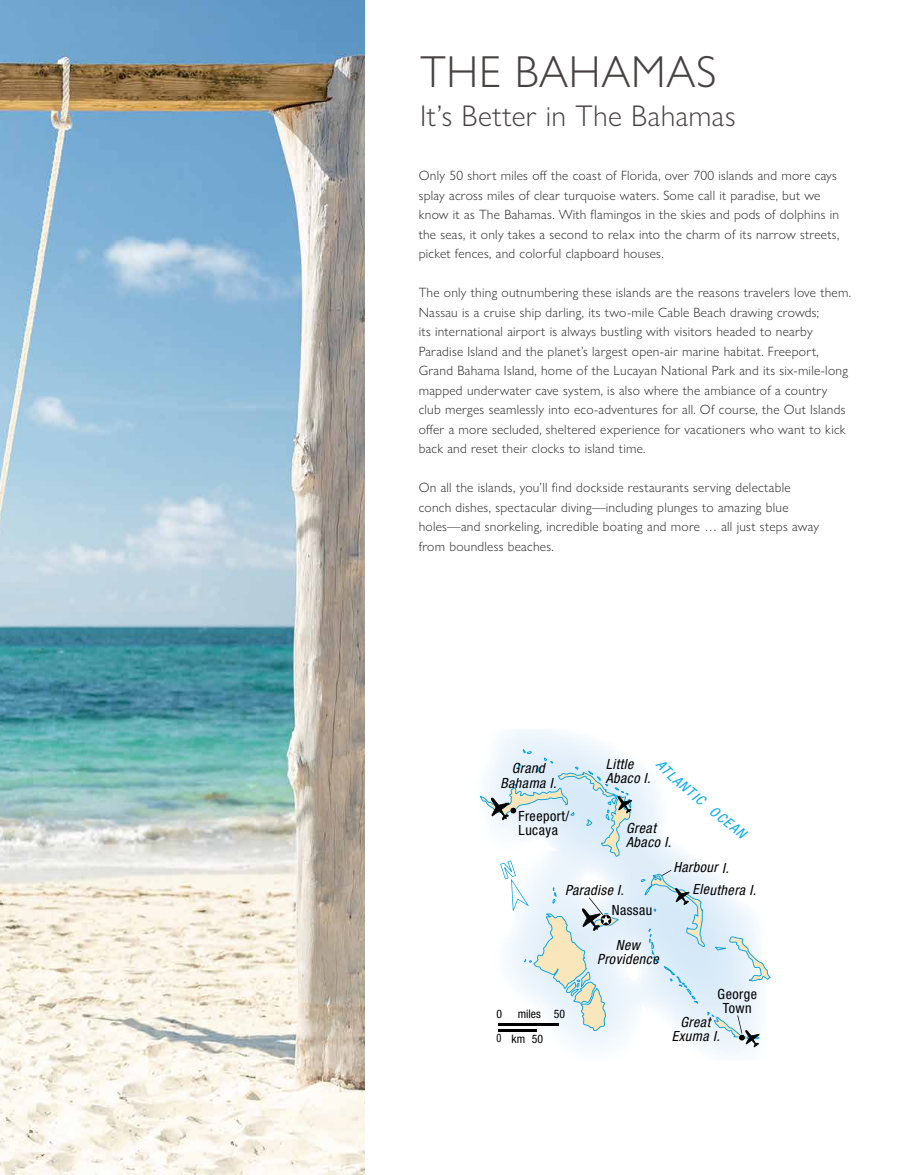
<style>
.page{position:relative;width:905px;height:1175px;background:#fff}
.page>*{position:absolute;margin:0;border:0;box-sizing:border-box;transform-origin:0 0}
.t1{font:300 45px "Gill Sans Nova";letter-spacing:.015em;color:#464242}
.t2{font:300 30px "Gill Sans Nova";letter-spacing:.015em;color:#464242}
.t3{font:italic condensed 14.1px/14.1px "Helvetica Neue";letter-spacing:.035em;color:#000;text-align:center}
.t4{font:condensed 14.1px/14.1px "Helvetica Neue";letter-spacing:.03em;color:#000}
.t5{font:italic condensed 14.1px "Helvetica Neue";color:#00aeef}
.t6{font:300 13.5px/19.5px "Gill Sans Nova";letter-spacing:.02em;color:#262626}
.t7{font:condensed 11.7px "Helvetica Neue";color:#000}
.t8{font:condensed 11.7px "Helvetica Neue";color:#000;scale:.88 1}
</style>
<div class="page">
<img style="left:0;top:0;width:364px;height:1174px">
<img style="left:498px;top:729px;width:262px;height:327px">
<svg style="left:715px;top:936px;width:56px;height:45px"></svg>
<svg style="left:640px;top:870px;width:65px;height:133px"></svg>
<svg style="left:707px;top:1011px;width:53px;height:36px"></svg>
<svg style="left:480px;top:749px;width:152px;height:282px"></svg>
<hr style="left:498px;top:1023px;width:61px;height:3px;background:#000">
<hr style="left:498px;top:1029px;width:38px;height:3px;background:#000">
<svg style="left:655px;top:758px;width:52px;height:49px"></svg>
<h1 class="t1" style="left:420px;top:44px;width:298px">THE BAHAMAS</h1>
<h2 class="t2" style="left:420px;top:98px;width:317px">It’s Better in The Bahamas</h2>
<p class="t6" style="left:418px;top:166px;width:422px">Only 50 short miles off the coast of Florida, over 700 islands and more cays splay across miles of clear turquoise waters. Some call it paradise, but we know it as The Bahamas. With flamingos in the skies and pods of dolphins in the seas, it only takes a second to relax into the charm of its narrow streets, picket fences, and colorful clapboard houses.</p>
<p class="t6" style="left:418px;top:283px;width:433px">The only thing outnumbering these islands are the reasons travelers love them.<br>Nassau is a cruise ship darling, its two-mile Cable Beach drawing crowds;<br>its international airport is always bustling with visitors headed to nearby Paradise Island and the planet’s largest open-air marine habitat. Freeport, Grand Bahama Island, home of the Lucayan National Park and its six-mile-long mapped underwater cave system, is also where the ambiance of a country club merges seamlessly into eco-adventures for all. Of course, the Out Islands offer a more secluded, sheltered experience for vacationers who want to kick back and reset their clocks to island time.</p>
<p class="t6" style="left:418px;top:478px;width:402px">On all the islands, you’ll find dockside restaurants serving delectable conch dishes, spectacular diving—including plunges to amazing blue holes—and snorkeling, incredible boating and more … all just steps away from boundless beaches.</p>
<p class="t3" style="left:500px;top:761px;width:58px">Grand<br>Bahama I.</p>
<p class="t4" style="left:518px;top:809px;width:52px">Freeport/<br>Lucaya</p>
<p class="t3" style="left:605px;top:757px;width:46px;text-align:left">Little<br>Abaco I.</p>
<p class="t3" style="left:626px;top:821px;width:46px;text-align:left">Great<br>Abaco I.</p>
<p class="t5" style="left:717px;top:802px;width:44px;rotate:39deg">OCEAN</p>
<p class="t3" style="left:673px;top:860px;width:57px">Harbour I.</p>
<p class="t3" style="left:565px;top:882px;width:60px">Paradise I.</p>
<p class="t4" style="left:611px;top:903px;width:42px">Nassau</p>
<p class="t7" style="left:496px;top:1006px;width:7px">0</p>
<p class="t7" style="left:553px;top:1007px;width:13px">50</p>
<p class="t7" style="left:517px;top:1007px;width:25px">miles</p>
<p class="t8" style="left:496px;top:1030px;width:7px">0</p>
<p class="t7" style="left:532px;top:1031px;width:13px">50</p>
<p class="t7" style="left:511px;top:1031px;width:15px">km</p>
<p class="t3" style="left:597px;top:937px;width:63px">New<br>Providence</p>
<p class="t3" style="left:692px;top:882px;width:65px">Eleuthera I.</p>
<p class="t4" style="left:717px;top:987px;width:41px;text-align:center">George<br>Town</p>
<p class="t3" style="left:671px;top:1015px;width:50px">Great<br>Exuma I.</p>
</div>
